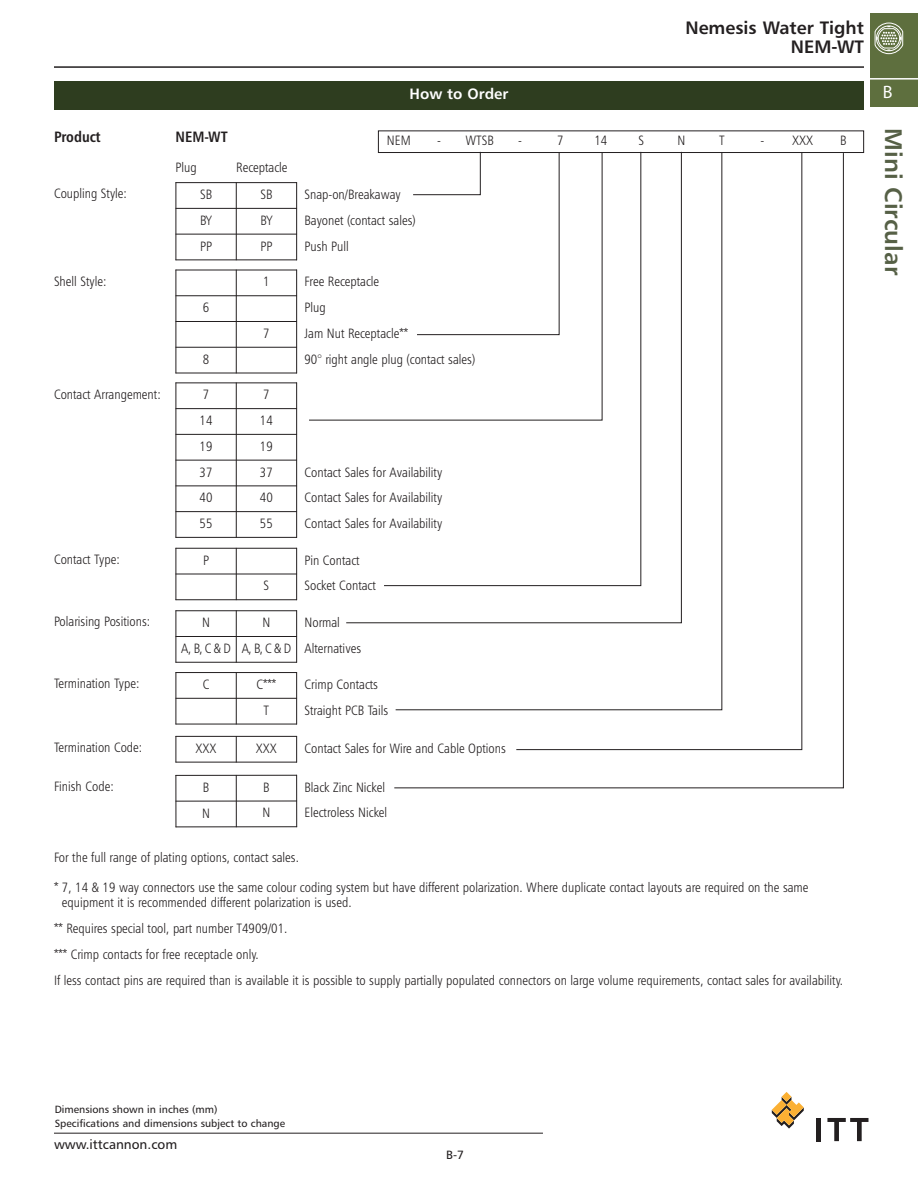
<style>
.page{position:relative;width:918px;height:1188px;background:#fff}
.page>*{position:absolute;margin:0;border:0;box-sizing:border-box;transform-origin:0 0}
.t1{font:24px "Humanist 777 BT Bold B";color:#566046}
.t2{font:18px/19.5px "Humanist 777 BT Bold B";color:#231f20;text-align:right}
.t3{font:700 18px "Helvetica LT Std";color:#fff}
.t4{font:15px "Humanist 777 BT Bold Condensed B";color:#231f20}
.t5{font:15px "Humanist 777 BT Bold B";color:#fff}
.t6{font:13.5px/25.8px "Humanist 777 BT Light Condensed B";color:#231f20}
.t7{font:13.35px "Humanist 777 BT Roman B";color:#231f20}
.t8{font:12px "Humanist 777 BT Roman B";color:#231f20}
.t9{font:10.5px/14.9px "Humanist 777 BT Roman B";color:#231f20}
</style>
<div class="page">
<hr style="left:54px;top:1133px;width:489px;height:1px;background:#231f20">
<hr style="left:54px;top:66px;width:810px;height:2px;background:#231f20">
<div style="left:871px;top:13px;width:47px;height:94px;background:#5e6f3e"></div>
<hr style="left:871px;top:78px;width:47px;height:2px;background:#fff">
<svg style="left:874px;top:22px;width:29px;height:32px"></svg>
<div style="left:54px;top:81px;width:810px;height:29px;background:#2e3d1f"></div>
<hr style="left:176px;top:182px;width:1px;height:78px;background:#231f20">
<hr style="left:236px;top:182px;width:1px;height:78px;background:#231f20">
<hr style="left:296px;top:182px;width:1px;height:78px;background:#231f20">
<hr style="left:176px;top:182px;width:121px;height:1px;background:#231f20">
<hr style="left:176px;top:208px;width:121px;height:1px;background:#231f20">
<hr style="left:176px;top:234px;width:121px;height:1px;background:#231f20">
<hr style="left:176px;top:260px;width:121px;height:1px;background:#231f20">
<hr style="left:176px;top:270px;width:1px;height:103px;background:#231f20">
<hr style="left:236px;top:270px;width:1px;height:103px;background:#231f20">
<hr style="left:296px;top:270px;width:1px;height:103px;background:#231f20">
<hr style="left:176px;top:270px;width:121px;height:1px;background:#231f20">
<hr style="left:176px;top:295px;width:121px;height:1px;background:#231f20">
<hr style="left:176px;top:321px;width:121px;height:1px;background:#231f20">
<hr style="left:176px;top:347px;width:121px;height:1px;background:#231f20">
<hr style="left:176px;top:373px;width:121px;height:1px;background:#231f20">
<hr style="left:176px;top:548px;width:1px;height:52px;background:#231f20">
<hr style="left:236px;top:548px;width:1px;height:52px;background:#231f20">
<hr style="left:296px;top:548px;width:1px;height:52px;background:#231f20">
<hr style="left:176px;top:548px;width:121px;height:1px;background:#231f20">
<hr style="left:176px;top:574px;width:121px;height:1px;background:#231f20">
<hr style="left:176px;top:599px;width:121px;height:1px;background:#231f20">
<hr style="left:176px;top:610px;width:1px;height:53px;background:#231f20">
<hr style="left:236px;top:610px;width:1px;height:53px;background:#231f20">
<hr style="left:296px;top:610px;width:1px;height:53px;background:#231f20">
<hr style="left:176px;top:610px;width:121px;height:1px;background:#231f20">
<hr style="left:176px;top:636px;width:121px;height:1px;background:#231f20">
<hr style="left:176px;top:662px;width:121px;height:1px;background:#231f20">
<hr style="left:176px;top:672px;width:1px;height:52px;background:#231f20">
<hr style="left:236px;top:672px;width:1px;height:52px;background:#231f20">
<hr style="left:296px;top:672px;width:1px;height:52px;background:#231f20">
<hr style="left:176px;top:672px;width:121px;height:1px;background:#231f20">
<hr style="left:176px;top:698px;width:121px;height:1px;background:#231f20">
<hr style="left:176px;top:724px;width:121px;height:1px;background:#231f20">
<hr style="left:176px;top:775px;width:1px;height:52px;background:#231f20">
<hr style="left:236px;top:775px;width:1px;height:52px;background:#231f20">
<hr style="left:296px;top:775px;width:1px;height:52px;background:#231f20">
<hr style="left:176px;top:775px;width:121px;height:1px;background:#231f20">
<hr style="left:176px;top:801px;width:121px;height:1px;background:#231f20">
<hr style="left:176px;top:826px;width:121px;height:1px;background:#231f20">
<svg style="left:176px;top:737px;width:1px;height:25px"></svg>
<svg style="left:236px;top:737px;width:1px;height:25px"></svg>
<svg style="left:296px;top:737px;width:1px;height:25px"></svg>
<hr style="left:176px;top:736px;width:121px;height:1px;background:#231f20">
<hr style="left:176px;top:762px;width:121px;height:1px;background:#231f20">
<hr style="left:176px;top:382px;width:1px;height:156px;background:#231f20">
<hr style="left:236px;top:382px;width:1px;height:156px;background:#231f20">
<hr style="left:296px;top:382px;width:1px;height:156px;background:#231f20">
<hr style="left:176px;top:382px;width:121px;height:1px;background:#231f20">
<hr style="left:176px;top:408px;width:121px;height:1px;background:#231f20">
<hr style="left:176px;top:434px;width:121px;height:1px;background:#231f20">
<hr style="left:176px;top:460px;width:121px;height:1px;background:#231f20">
<hr style="left:176px;top:486px;width:121px;height:1px;background:#231f20">
<hr style="left:176px;top:511px;width:121px;height:1px;background:#231f20">
<hr style="left:176px;top:537px;width:121px;height:1px;background:#231f20">
<svg style="left:394px;top:152px;width:450px;height:637px"></svg>
<svg style="left:772px;top:1092px;width:32px;height:37px"></svg>
<hr style="left:816px;top:1118px;width:4px;height:23px;background:#231f20">
<svg style="left:827px;top:1118px;width:41px;height:23px"></svg>
<p class="t5" style="left:410px;top:88px;width:100px">How to Order</p>
<h2 class="t2" style="left:686px;top:19px;width:180px">Nemesis Water Tight<br>NEM-WT</h2>
<p class="t4" style="left:54px;top:130px;width:48px">Product</p>
<p class="t4" style="left:176px;top:130px;width:54px">NEM-WT</p>
<p class="t6" style="left:387px;top:129px;width:25px">NEM</p>
<p class="t6" style="left:437px;top:129px;width:58px">- WTSB</p>
<p class="t6" style="left:518px;top:129px;width:5px">-</p>
<p class="t6" style="left:557px;top:129px;width:8px">7</p>
<p class="t6" style="left:594px;top:129px;width:14px">14</p>
<p class="t6" style="left:638px;top:129px;width:7px">S</p>
<p class="t6" style="left:678px;top:129px;width:9px">N</p>
<p class="t6" style="left:719px;top:129px;width:7px">T</p>
<p class="t6" style="left:760px;top:129px;width:54px">- XXX</p>
<p class="t6" style="left:840px;top:129px;width:8px">B</p>
<p class="t6" style="left:176px;top:156px;width:23px">Plug</p>
<p class="t6" style="left:236px;top:156px;width:53px">Receptacle</p>
<p class="t6" style="left:54px;top:182px;width:75px">Coupling Style:</p>
<p class="t6" style="left:200px;top:183px;width:13px">SB</p>
<p class="t6" style="left:260px;top:183px;width:13px">SB</p>
<p class="t6" style="left:200px;top:208px;width:13px">BY</p>
<p class="t6" style="left:260px;top:208px;width:13px">BY</p>
<p class="t6" style="left:200px;top:234px;width:13px">PP</p>
<p class="t6" style="left:260px;top:234px;width:13px">PP</p>
<p class="t6" style="left:305px;top:183px;width:113px">Snap-on/Breakaway<br>Bayonet (contact sales)<br>Push Pull</p>
<p class="t6" style="left:54px;top:269px;width:54px">Shell Style:</p>
<p class="t6" style="left:203px;top:296px;width:8px">6</p>
<p class="t6" style="left:203px;top:347px;width:8px">8</p>
<p class="t6" style="left:263px;top:270px;width:8px">1</p>
<p class="t6" style="left:263px;top:321px;width:8px">7</p>
<p class="t6" style="left:305px;top:270px;width:172px">Free Receptacle<br>Plug<br>Jam Nut Receptacle**<br>90° right angle plug (contact sales)</p>
<p class="t6" style="left:54px;top:382px;width:108px">Contact Arrangement:</p>
<p class="t6" style="left:203px;top:383px;width:8px">7</p>
<p class="t6" style="left:263px;top:383px;width:8px">7</p>
<p class="t6" style="left:200px;top:409px;width:14px">14</p>
<p class="t6" style="left:260px;top:409px;width:14px">14</p>
<p class="t6" style="left:200px;top:434px;width:14px">19</p>
<p class="t6" style="left:260px;top:434px;width:14px">19</p>
<p class="t6" style="left:200px;top:460px;width:14px">37</p>
<p class="t6" style="left:260px;top:460px;width:14px">37</p>
<p class="t6" style="left:200px;top:486px;width:14px">40</p>
<p class="t6" style="left:260px;top:486px;width:14px">40</p>
<p class="t6" style="left:200px;top:512px;width:14px">55</p>
<p class="t6" style="left:260px;top:512px;width:14px">55</p>
<p class="t6" style="left:305px;top:460px;width:139px;text-align:justify">Contact Sales for Availability Contact Sales for Availability Contact Sales for Availability</p>
<p class="t6" style="left:54px;top:547px;width:67px">Contact Type:</p>
<p class="t6" style="left:203px;top:548px;width:7px">P</p>
<p class="t6" style="left:264px;top:574px;width:7px">S</p>
<p class="t6" style="left:305px;top:548px;width:73px">Pin Contact<br>Socket Contact</p>
<p class="t6" style="left:54px;top:610px;width:98px">Polarising Positions:</p>
<p class="t6" style="left:181px;top:611px;width:111px;text-indent:81px">N<br>A,B,C&amp;D A,B,C&amp;D</p>
<p class="t6" style="left:305px;top:611px;width:58px">Normal<br>Alternatives</p>
<p class="t6" style="left:202px;top:611px;width:9px">N</p>
<p class="t6" style="left:54px;top:672px;width:87px">Termination Type:</p>
<p class="t6" style="left:203px;top:673px;width:8px">C</p>
<p class="t6" style="left:257px;top:673px;width:21px;text-align:center">C***<br>T</p>
<p class="t6" style="left:305px;top:673px;width:85px">Crimp Contacts<br>Straight PCB Tails</p>
<p class="t6" style="left:54px;top:736px;width:90px">Termination Code:</p>
<p class="t6" style="left:195px;top:736px;width:23px">XXX</p>
<p class="t6" style="left:256px;top:736px;width:23px">XXX</p>
<p class="t6" style="left:305px;top:736px;width:203px">Contact Sales for Wire and Cable Options</p>
<p class="t6" style="left:54px;top:775px;width:61px">Finish Code:</p>
<p class="t6" style="left:203px;top:775px;width:8px">B</p>
<p class="t6" style="left:263px;top:775px;width:8px">B</p>
<p class="t6" style="left:202px;top:801px;width:9px">N</p>
<p class="t6" style="left:263px;top:801px;width:9px">N</p>
<p class="t6" style="left:305px;top:775px;width:84px">Black Zinc Nickel<br>Electroless Nickel</p>
<p class="t6" style="left:54px;top:846px;width:246px">For the full range of plating options, contact sales.</p>
<p class="t6" style="left:62px;top:881px;width:748px;line-height:15px;text-indent:-8px">* 7, 14 &amp; 19 way connectors use the same colour coding system but have different polarization. Where duplicate contact layouts are required on the same equipment it is recommended different polarization is used.</p>
<p class="t6" style="left:54px;top:916px;width:791px">** Requires special tool, part number T4909/01.<br>*** Crimp contacts for free receptacle only.<br>If less contact pins are required than is available it is possible to supply partially populated connectors on large volume requirements, contact sales for availability.</p>
<h2 class="t3" style="left:883px;top:86px;width:11px">B</h2>
<h1 class="t1" style="left:903px;top:128px;width:148px;rotate:90deg">Mini Circular</h1>
<p class="t9" style="left:55px;top:1102px;width:232px">Dimensions shown in inches (mm)<br>Specifications and dimensions subject to change</p>
<p class="t7" style="left:54px;top:1139px;width:125px">www.ittcannon.com</p>
<p class="t8" style="left:446px;top:1150px;width:20px">B-7</p>
</div>
